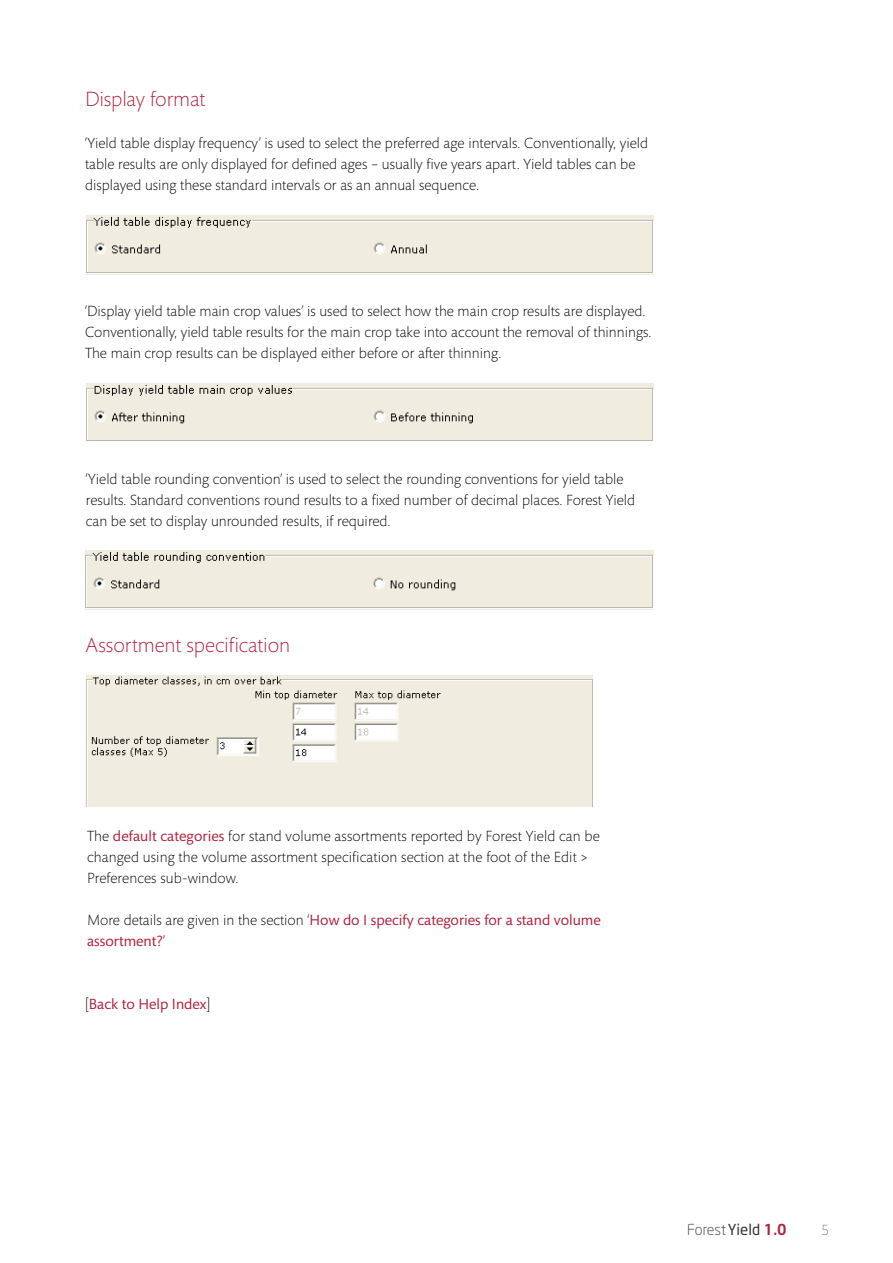
<style>
.page{position:relative;width:893px;height:1263px;background:#fff}
.page>*{position:absolute;margin:0;border:0;box-sizing:border-box;transform-origin:0 0}
.t1{font:300 21px "Mundo Sans";letter-spacing:-.01em;color:#b21e3b}
.t2{font:300 15px/21px "Mundo Sans";color:#000}
.t3{font:15px/21px "Mundo Sans";color:#b21e3b}
.t4{font:300 15px "Neo Sans";letter-spacing:-.01em;color:#343433}
.t5{font:300 15px "Mundo Sans";color:#77787b}
.s1{font-weight:400;color:#b21e3b}
.s2{font-weight:300;color:#000}
.s3{font-weight:400}
.s4{font-weight:500;color:#b21e3b}
</style>
<div class="page">
<img style="left:86px;top:383px;width:568px;height:57px">
<img style="left:85px;top:550px;width:569px;height:59px">
<img style="left:86px;top:216px;width:568px;height:58px">
<img style="left:85px;top:674px;width:507px;height:132px">
<h1 class="t1" style="left:85px;top:88px;width:122px">Display format</h1>
<p class="t2" style="left:85px;top:133px;width:565px">‘Yield table display frequency’ is used to select the preferred age intervals. Conventionally, yield table results are only displayed for defined ages – usually five years apart. Yield tables can be displayed using these standard intervals or as an annual sequence.</p>
<p class="t2" style="left:85px;top:301px;width:568px">‘Display yield table main crop values’ is used to select how the main crop results are displayed.<br>Conventionally, yield table results for the main crop take into account the removal of thinnings.<br>The main crop results can be displayed either before or after thinning.</p>
<p class="t2" style="left:86px;top:469px;width:551px">‘Yield table rounding convention’ is used to select the rounding conventions for yield table results. Standard conventions round results to a fixed number of decimal places. Forest Yield can be set to display unrounded results, if required.</p>
<h1 class="t1" style="left:86px;top:634px;width:206px">Assortment specification</h1>
<p class="t2" style="left:87px;top:826px;width:514px">The <span class="s1">default categories</span> for stand volume assortments reported by Forest Yield can be changed using the volume assortment specification section at the foot of the Edit &gt;<br>Preferences sub-window.</p>
<p class="t3" style="left:87px;top:910px;width:515px"><span class="s2">More details are given in the section ‘</span>How do I specify categories for a stand volume assortment?<span class="s2">’</span></p>
<p class="t3" style="left:85px;top:994px;width:126px"><span class="s2">[</span>Back to Help Index<span class="s2">]</span></p>
<p class="t4" style="left:687px;top:1221px;width:101px">Forest<span class="s3">Yield</span> <span class="s4">1.0</span></p>
<p class="t5" style="left:822px;top:1222px;width:9px">5</p>
</div>
